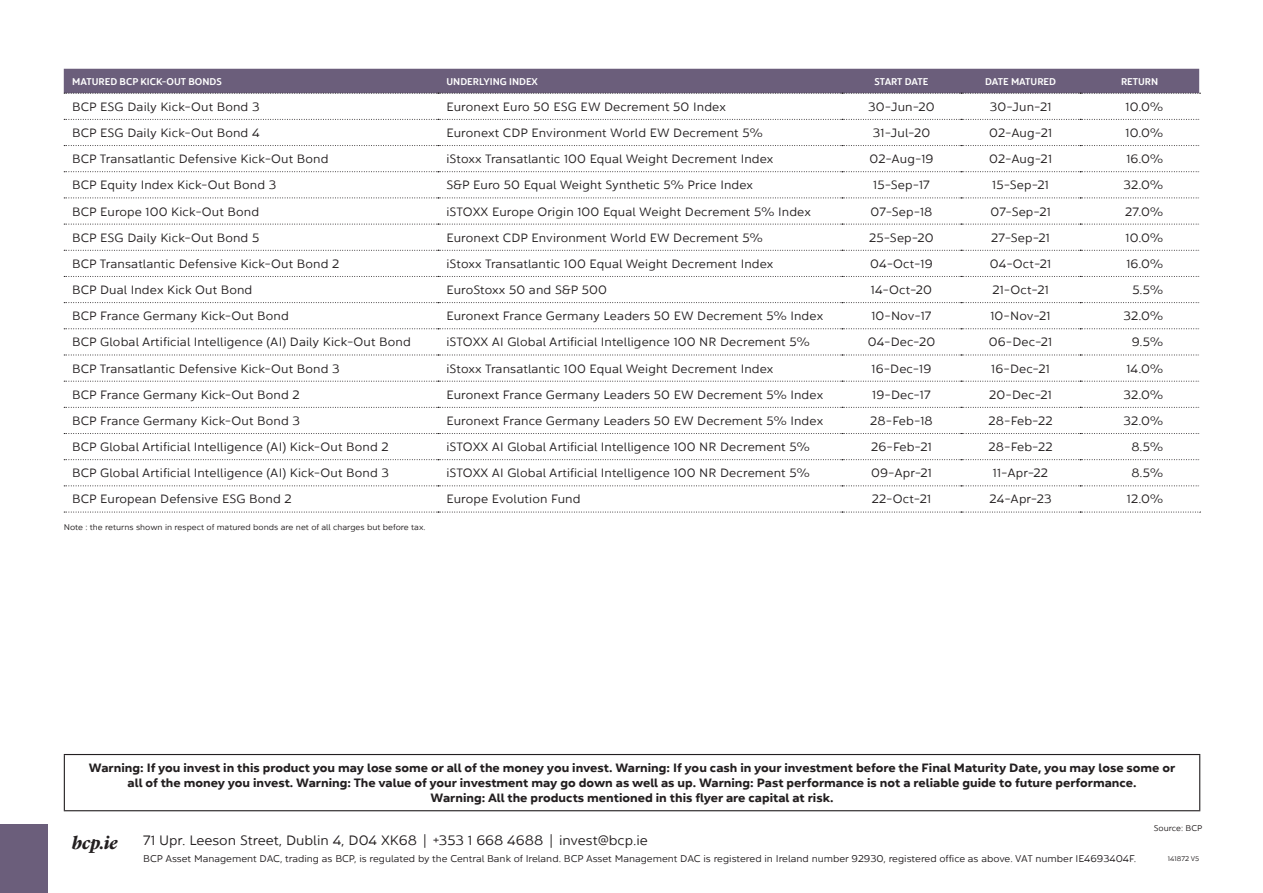
<style>
.page{position:relative;width:1263px;height:893px;background:#fff}
.page>*{position:absolute;margin:0;border:0;box-sizing:border-box;transform-origin:0 0}
.t1{font:italic 700 18px "Lyon Display";color:#231f20}
.t2{font:13.5px "Yorkten Ext Boo";color:#231f20}
.t3{font:12px "Yorkten Ext Boo";letter-spacing:.01em;color:#231f20}
.t4{font:700 expanded 12px/15px "Yorkten";color:#231f20;text-align:center}
.t5{font:9.75px "Yorkten Ext Boo";color:#231f20}
.t6{font:9.75px "Yorkten Nor Med";color:#fff}
.t7{font:8.25px "Yorkten Ext Boo";color:#231f20}
.t8{font:6.75px "Yorkten Ext Boo";color:#231f20}
</style>
<div class="page">
<div style="left:0;top:824px;width:48px;height:69px;background:#6b5e7b"></div>
<hr style="left:64px;top:754px;width:1136px;height:1px;background:#231f20">
<hr style="left:64px;top:755px;width:1px;height:55px;background:#231f20">
<hr style="left:1199px;top:755px;width:1px;height:55px;background:#231f20">
<hr style="left:64px;top:810px;width:1136px;height:1px;background:#231f20">
<svg style="left:64px;top:119px;width:1135px;height:1px"></svg>
<svg style="left:64px;top:145px;width:1135px;height:1px"></svg>
<svg style="left:64px;top:171px;width:1135px;height:1px"></svg>
<svg style="left:64px;top:198px;width:1135px;height:1px"></svg>
<svg style="left:64px;top:224px;width:1135px;height:1px"></svg>
<svg style="left:64px;top:250px;width:1135px;height:1px"></svg>
<svg style="left:64px;top:276px;width:1135px;height:1px"></svg>
<svg style="left:64px;top:302px;width:1135px;height:1px"></svg>
<svg style="left:64px;top:328px;width:1135px;height:1px"></svg>
<svg style="left:64px;top:355px;width:1135px;height:1px"></svg>
<svg style="left:64px;top:381px;width:1135px;height:1px"></svg>
<svg style="left:64px;top:407px;width:1135px;height:1px"></svg>
<svg style="left:64px;top:433px;width:1135px;height:1px"></svg>
<svg style="left:64px;top:459px;width:1135px;height:1px"></svg>
<svg style="left:64px;top:485px;width:1135px;height:1px"></svg>
<svg style="left:64px;top:512px;width:1136px;height:1px"></svg>
<div style="left:64px;top:69px;width:1136px;height:25px;background:#6b5e7b"></div>
<p class="t6" style="left:72px;top:75px;width:151px">MATURED BCP KICK-OUT BONDS</p>
<p class="t6" style="left:446px;top:75px;width:93px">UNDERLYING INDEX</p>
<p class="t6" style="left:875px;top:75px;width:55px">START DATE</p>
<p class="t6" style="left:985px;top:75px;width:72px">DATE MATURED</p>
<p class="t6" style="left:1121px;top:75px;width:39px">RETURN</p>
<p class="t3" style="left:72px;top:99px;width:189px">BCP ESG Daily Kick-Out Bond 3</p>
<p class="t3" style="left:446px;top:99px;width:281px">Euronext Euro 50 ESG EW Decrement 50 Index</p>
<p class="t3" style="left:868px;top:99px;width:68px">30-Jun-20</p>
<p class="t3" style="left:990px;top:99px;width:63px">30-Jun-21</p>
<p class="t3" style="left:1125px;top:99px;width:39px">10.0%</p>
<p class="t3" style="left:72px;top:125px;width:189px">BCP ESG Daily Kick-Out Bond 4</p>
<p class="t3" style="left:446px;top:125px;width:318px">Euronext CDP Environment World EW Decrement 5%</p>
<p class="t3" style="left:873px;top:125px;width:59px">31-Jul-20</p>
<p class="t3" style="left:989px;top:125px;width:64px">02-Aug-21</p>
<p class="t3" style="left:1125px;top:125px;width:39px">10.0%</p>
<p class="t3" style="left:72px;top:152px;width:258px">BCP Transatlantic Defensive Kick-Out Bond</p>
<p class="t3" style="left:446px;top:152px;width:328px">iStoxx Transatlantic 100 Equal Weight Decrement Index</p>
<p class="t3" style="left:869px;top:152px;width:66px">02-Aug-19</p>
<p class="t3" style="left:989px;top:152px;width:64px">02-Aug-21</p>
<p class="t3" style="left:1126px;top:152px;width:38px">16.0%</p>
<p class="t3" style="left:72px;top:178px;width:206px">BCP Equity Index Kick-Out Bond 3</p>
<p class="t3" style="left:446px;top:178px;width:308px">S&amp;P Euro 50 Equal Weight Synthetic 5% Price Index</p>
<p class="t3" style="left:873px;top:178px;width:58px">15-Sep-17</p>
<p class="t3" style="left:992px;top:178px;width:58px">15-Sep-21</p>
<p class="t3" style="left:1123px;top:178px;width:41px">32.0%</p>
<p class="t3" style="left:72px;top:204px;width:188px">BCP Europe 100 Kick-Out Bond</p>
<p class="t3" style="left:446px;top:204px;width:366px">iSTOXX Europe Origin 100 Equal Weight Decrement 5% Index</p>
<p class="t3" style="left:870px;top:204px;width:63px">07-Sep-18</p>
<p class="t3" style="left:990px;top:204px;width:62px">07-Sep-21</p>
<p class="t3" style="left:1125px;top:204px;width:39px">27.0%</p>
<p class="t3" style="left:72px;top:230px;width:189px">BCP ESG Daily Kick-Out Bond 5</p>
<p class="t3" style="left:446px;top:230px;width:318px">Euronext CDP Environment World EW Decrement 5%</p>
<p class="t3" style="left:869px;top:230px;width:66px">25-Sep-20</p>
<p class="t3" style="left:991px;top:230px;width:60px">27-Sep-21</p>
<p class="t3" style="left:1125px;top:230px;width:39px">10.0%</p>
<p class="t3" style="left:72px;top:256px;width:269px">BCP Transatlantic Defensive Kick-Out Bond 2</p>
<p class="t3" style="left:446px;top:256px;width:328px">iStoxx Transatlantic 100 Equal Weight Decrement Index</p>
<p class="t3" style="left:870px;top:256px;width:64px">04-Oct-19</p>
<p class="t3" style="left:990px;top:256px;width:63px">04-Oct-21</p>
<p class="t3" style="left:1126px;top:256px;width:38px">16.0%</p>
<p class="t3" style="left:72px;top:282px;width:182px">BCP Dual Index Kick Out Bond</p>
<p class="t3" style="left:446px;top:282px;width:162px">EuroStoxx 50 and S&amp;P 500</p>
<p class="t3" style="left:871px;top:282px;width:63px">14-Oct-20</p>
<p class="t3" style="left:992px;top:282px;width:58px">21-Oct-21</p>
<p class="t3" style="left:1132px;top:282px;width:32px">5.5%</p>
<p class="t3" style="left:72px;top:309px;width:218px">BCP France Germany Kick-Out Bond</p>
<p class="t3" style="left:446px;top:309px;width:378px">Euronext France Germany Leaders 50 EW Decrement 5% Index</p>
<p class="t3" style="left:871px;top:309px;width:62px">10-Nov-17</p>
<p class="t3" style="left:990px;top:309px;width:62px">10-Nov-21</p>
<p class="t3" style="left:1123px;top:309px;width:41px">32.0%</p>
<p class="t3" style="left:72px;top:335px;width:340px">BCP Global Artificial Intelligence (AI) Daily Kick-Out Bond</p>
<p class="t3" style="left:446px;top:335px;width:365px">iSTOXX AI Global Artificial Intelligence 100 NR Decrement 5%</p>
<p class="t3" style="left:868px;top:335px;width:69px">04-Dec-20</p>
<p class="t3" style="left:989px;top:335px;width:65px">06-Dec-21</p>
<p class="t3" style="left:1132px;top:335px;width:33px">9.5%</p>
<p class="t3" style="left:72px;top:361px;width:269px">BCP Transatlantic Defensive Kick-Out Bond 3</p>
<p class="t3" style="left:446px;top:361px;width:328px">iStoxx Transatlantic 100 Equal Weight Decrement Index</p>
<p class="t3" style="left:871px;top:361px;width:61px">16-Dec-19</p>
<p class="t3" style="left:991px;top:361px;width:60px">16-Dec-21</p>
<p class="t3" style="left:1126px;top:361px;width:38px">14.0%</p>
<p class="t3" style="left:72px;top:387px;width:229px">BCP France Germany Kick-Out Bond 2</p>
<p class="t3" style="left:446px;top:387px;width:378px">Euronext France Germany Leaders 50 EW Decrement 5% Index</p>
<p class="t3" style="left:872px;top:387px;width:60px">19-Dec-17</p>
<p class="t3" style="left:989px;top:387px;width:64px">20-Dec-21</p>
<p class="t3" style="left:1123px;top:387px;width:41px">32.0%</p>
<p class="t3" style="left:72px;top:413px;width:229px">BCP France Germany Kick-Out Bond 3</p>
<p class="t3" style="left:446px;top:413px;width:378px">Euronext France Germany Leaders 50 EW Decrement 5% Index</p>
<p class="t3" style="left:870px;top:413px;width:64px">28-Feb-18</p>
<p class="t3" style="left:988px;top:413px;width:66px">28-Feb-22</p>
<p class="t3" style="left:1123px;top:413px;width:41px">32.0%</p>
<p class="t3" style="left:72px;top:439px;width:318px">BCP Global Artificial Intelligence (AI) Kick-Out Bond 2</p>
<p class="t3" style="left:446px;top:439px;width:365px">iSTOXX AI Global Artificial Intelligence 100 NR Decrement 5%</p>
<p class="t3" style="left:871px;top:439px;width:62px">26-Feb-21</p>
<p class="t3" style="left:988px;top:439px;width:66px">28-Feb-22</p>
<p class="t3" style="left:1131px;top:439px;width:33px">8.5%</p>
<p class="t3" style="left:72px;top:466px;width:318px">BCP Global Artificial Intelligence (AI) Kick-Out Bond 3</p>
<p class="t3" style="left:446px;top:466px;width:365px">iSTOXX AI Global Artificial Intelligence 100 NR Decrement 5%</p>
<p class="t3" style="left:871px;top:466px;width:62px">09-Apr-21</p>
<p class="t3" style="left:993px;top:466px;width:57px">11-Apr-22</p>
<p class="t3" style="left:1131px;top:466px;width:33px">8.5%</p>
<p class="t3" style="left:72px;top:492px;width:221px">BCP European Defensive ESG Bond 2</p>
<p class="t3" style="left:446px;top:492px;width:136px">Europe Evolution Fund</p>
<p class="t3" style="left:872px;top:492px;width:61px">22-Oct-21</p>
<p class="t3" style="left:989px;top:492px;width:64px">24-Apr-23</p>
<p class="t3" style="left:1127px;top:492px;width:38px">12.0%</p>
<p class="t7" style="left:64px;top:522px;width:363px">Note : the returns shown in respect of matured bonds are net of all charges but before tax.</p>
<p class="t4" style="left:89px;top:761px;width:1088px">Warning: If you invest in this product you may lose some or all of the money you invest. Warning: If you cash in your investment before the Final Maturity Date, you may lose some or all of the money you invest. Warning: The value of your investment may go down as well as up. Warning: Past performance is not a reliable guide to future performance.<br>Warning: All the products mentioned in this flyer are capital at risk.</p>
<p class="t7" style="left:1154px;top:823px;width:50px">Source: BCP</p>
<h1 class="t1" style="left:72px;top:829px;width:47px">bcp.ie</h1>
<p class="t2" style="left:143px;top:832px;width:506px">71 Upr. Leeson Street, Dublin 4, D04 XK68 | +353 1 668 4688 | invest@bcp.ie</p>
<p class="t5" style="left:143px;top:852px;width:994px">BCP Asset Management DAC, trading as BCP, is regulated by the Central Bank of Ireland. BCP Asset Management DAC is registered in Ireland number 92930, registered office as above. VAT number IE4693404F.</p>
<p class="t8" style="left:1168px;top:855px;width:33px">141872 V5</p>
</div>
